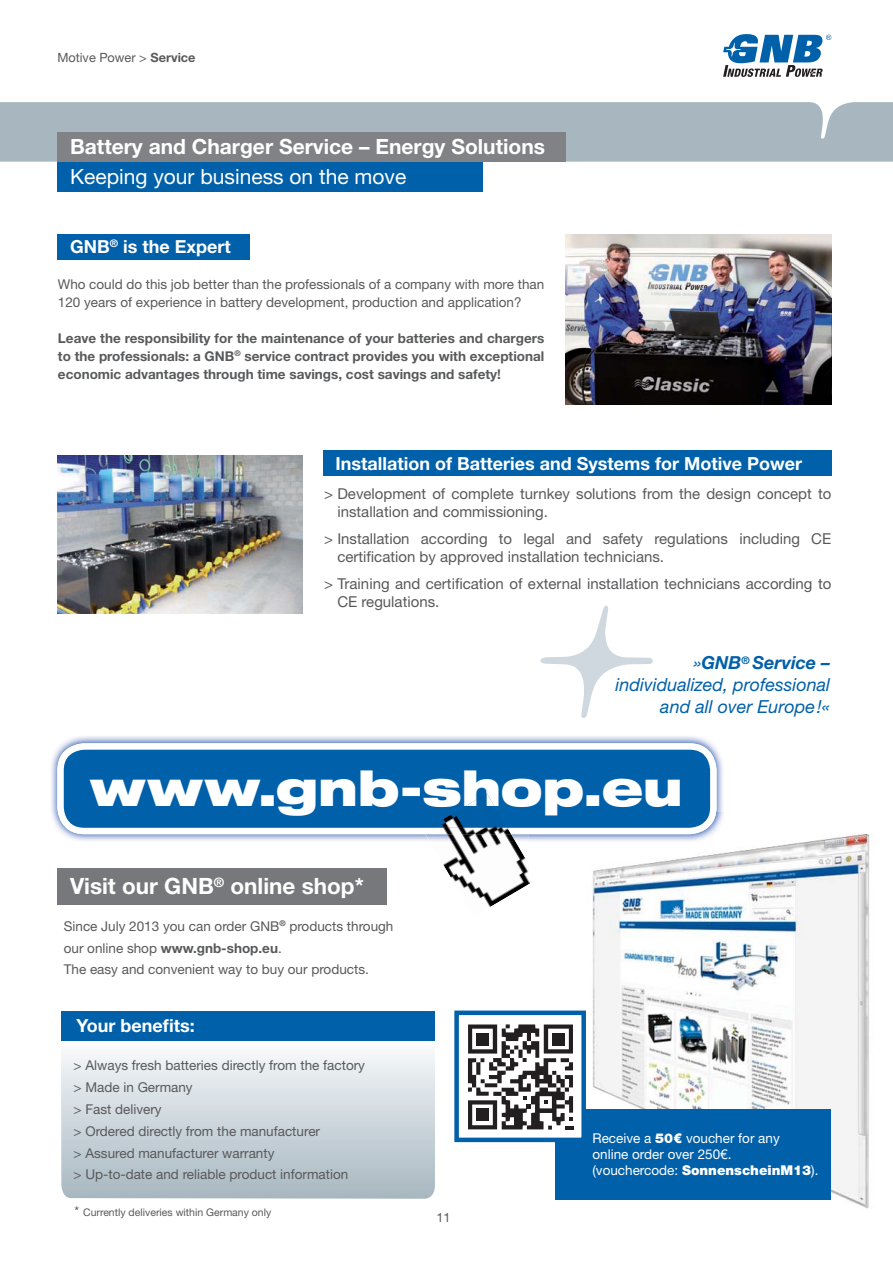
<style>
.page{position:relative;width:893px;height:1263px;background:#fff}
.page>*{position:absolute;margin:0;border:0;box-sizing:border-box;transform-origin:0 0}
.t1{font:900 expanded 48.15px "Helvetica Neue LT Std";letter-spacing:-.01em;color:#fff}
.t2{font:700 22.5px "Helvetica Neue LT Std";color:#fff}
.t3{font:700 21px "Helvetica Neue LT Std";color:#fff}
.t4{font:21px "Helvetica Neue LT Std";color:#fff}
.t5{font:700 18px "Helvetica Neue LT Std";color:#fff}
.t6{font:italic 18px/21.6px "Helvetica Neue LT Std";color:#0060a9;text-align:right}
.t7{font:15px/18px "Helvetica Neue LT Std";color:#58595b}
.t8{font:13.5px/21.8px "Helvetica Neue LT Std";color:#58595b}
.t9{font:700 13.5px/18px "Helvetica Neue LT Std";color:#58595b;text-align:justify}
.t10{font:13.5px/15.8px "Helvetica Neue LT Std";color:#fff}
.t11{font:12.75px "Helvetica Neue LT Std";color:#58595b}
.t12{font:10.5px "Helvetica Neue LT Std";color:#58595b}
.s1{font-weight:700}
.s2{font-size:13.5px}
.s3{font-weight:900}
</style>
<div class="page">
<img style="left:555px;top:834px;width:315px;height:375px">
<div style="left:0;top:102px;width:893px;height:60px;background:#a7b6bf"></div>
<svg style="left:723px;top:34px;width:108px;height:43px"></svg>
<div style="left:57px;top:234px;width:193px;height:25px;background:#0060a9"></div>
<div style="left:323px;top:451px;width:508px;height:25px;background:#0060a9"></div>
<img style="left:565px;top:234px;width:266px;height:170px">
<img style="left:58px;top:455px;width:244px;height:158px">
<div style="left:57px;top:132px;width:508px;height:30px;background:#808285"></div>
<div style="left:57px;top:162px;width:426px;height:29px;background:#0060a9"></div>
<svg style="left:540px;top:605px;width:113px;height:113px"></svg>
<div style="left:57px;top:868px;width:330px;height:37px;background:#77787b"></div>
<div style="left:555px;top:1109px;width:275px;height:90px;background:#0060a9"></div>
<svg style="left:454px;top:1008px;width:134px;height:135px"></svg>
<div style="left:476px;top:1033px;width:13px;height:12px;background:#231f20"></div>
<div style="left:552px;top:1033px;width:12px;height:12px;background:#231f20"></div>
<div style="left:476px;top:1109px;width:13px;height:12px;background:#231f20"></div>
<svg style="left:61px;top:1053px;width:374px;height:146px;background:#ccd6db"></svg>
<div style="left:61px;top:1011px;width:373px;height:30px;background:#0060a9"></div>
<img style="left:51px;top:736px;width:673px;height:106px">
<svg style="left:57px;top:743px;width:659px;height:91px;background:#2878b6"></svg>
<img style="left:443px;top:842px;width:86px;height:65px">
<img style="left:425px;top:834px;width:91px;height:8px">
<img style="left:428px;top:816px;width:79px;height:12px">
<img style="left:449px;top:793px;width:51px;height:23px">
<img style="left:464px;top:793px;width:32px;height:23px">
<img style="left:423px;top:828px;width:88px;height:6px">
<p class="t11" style="left:57px;top:53px;width:140px">Motive Power &gt; <span class="s1">Service</span></p>
<h3 class="t3" style="left:70px;top:139px;width:476px">Battery and Charger Service – Energy Solutions</h3>
<h3 class="t4" style="left:70px;top:169px;width:338px">Keeping your business on the move</h3>
<h3 class="t5" style="left:70px;top:240px;width:162px">GNB<sup>®</sup> is the Expert</h3>
<p class="t8" style="left:58px;top:276px;width:488px;line-height:18px">Who could do this job better than the professionals of a company with more than<br>120 years of experience in battery development, production and application?</p>
<p class="t9" style="left:58px;top:330px;width:488px">Leave the responsibility for the maintenance of your batteries and chargers to the professionals: a GNB<sup>®</sup> service contract provides you with exceptional economic advantages through time savings, cost savings and safety!</p>
<h3 class="t5" style="left:335px;top:457px;width:468px">Installation of Batteries and Systems for Motive Power</h3>
<p class="t7" style="left:337px;top:486px;width:495px;text-indent:-13px">&gt; Development of complete turnkey solutions from the design concept to installation and commissioning.</p>
<p class="t7" style="left:337px;top:531px;width:495px;text-indent:-13px">&gt; Installation according to legal and safety regulations including CE certification by approved installation technicians.</p>
<p class="t7" style="left:337px;top:576px;width:495px;text-indent:-13px">&gt; Training and certification of external installation technicians according to<br>CE regulations.</p>
<h3 class="t6" style="left:615px;top:654px;width:216px">»<span class="s1">GNB</span><sup>®</sup> <span class="s1">Service – </span>individualized, professional and all over Europe !«</h3>
<h1 class="t1" style="left:90px;top:761px;width:594px">www.gnb-shop.eu</h1>
<h2 class="t2" style="left:70px;top:878px;width:295px">Visit our GNB<sup>®</sup> online shop*</h2>
<p class="t8" style="left:64px;top:916px;width:331px">Since July 2013 you can order GNB<sup>®</sup> products through our online shop <span class="s1">www.gnb-shop.eu</span>.<br>The easy and convenient way to buy our products.</p>
<h3 class="t5" style="left:76px;top:1019px;width:120px">Your benefits:</h3>
<p class="t8" style="left:74px;top:1056px;width:293px">&gt; Always fresh batteries directly from the factory &gt; Made in Germany<br>&gt; Fast delivery<br>&gt; Ordered directly from the manufacturer<br>&gt; Assured manufacturer warranty<br>&gt; Up-to-date and reliable product information</p>
<p class="t12" style="left:75px;top:1208px;width:198px"><span class="s2">*</span> Currently deliveries within Germany only</p>
<p class="t11" style="left:436px;top:1213px;width:16px">11</p>
<p class="t10" style="left:592px;top:1132px;width:228px">Receive a <span class="s3">50€</span> voucher for any online order over 250€. (vouchercode: <span class="s3">SonnenscheinM13</span>).</p>
</div>
